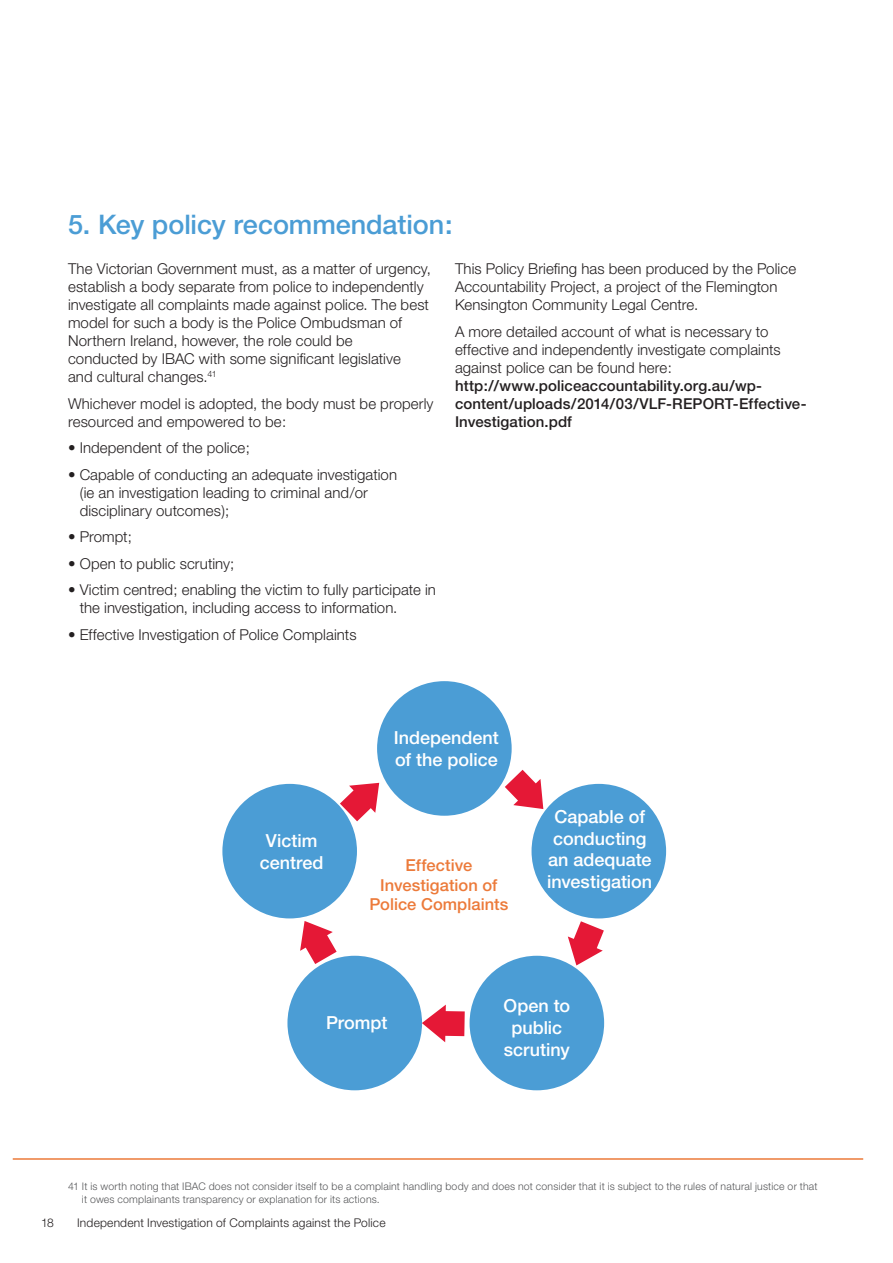
<style>
.page{position:relative;width:893px;height:1263px;background:#fff}
.page>*{position:absolute;margin:0;border:0;box-sizing:border-box;transform-origin:0 0}
.t1{font:500 27px "Helvetica Neue";letter-spacing:-.005em;color:#4b9dd5}
.t2{font:500 18px/21.6px "Helvetica Neue";color:#fff;text-align:center}
.t3{font:500 16.5px/19.8px "Helvetica Neue";color:#ec7a3a;text-align:center}
.t4{font:300 15px/18px "Helvetica Neue";letter-spacing:.005em;color:#231f20}
.t5{font:500 15px/18px "Helvetica Neue";letter-spacing:.005em;color:#231f20}
.t6{font:300 12px "Helvetica Neue";letter-spacing:.015em;color:#231f20}
.t7{font:300 10.5px/12.6px "Helvetica Neue";letter-spacing:.02em;color:#57585a}
</style>
<div class="page">
<div style="left:377px;top:681px;width:135px;height:135px;background:#4b9dd5;border-radius:50%"></div>
<div style="left:531px;top:784px;width:135px;height:134px;background:#4b9dd5;border-radius:50%"></div>
<div style="left:222px;top:784px;width:135px;height:134px;background:#4b9dd5;border-radius:50%"></div>
<div style="left:470px;top:956px;width:134px;height:134px;background:#4b9dd5;border-radius:50%"></div>
<div style="left:287px;top:956px;width:135px;height:134px;background:#4b9dd5;border-radius:50%"></div>
<svg style="left:340px;top:783px;width:39px;height:38px"></svg>
<svg style="left:505px;top:770px;width:38px;height:39px"></svg>
<svg style="left:422px;top:1005px;width:24px;height:37px"></svg>
<div style="left:444px;top:1011px;width:21px;height:25px;background:#e51836"></div>
<svg style="left:568px;top:921px;width:36px;height:44px"></svg>
<svg style="left:300px;top:921px;width:37px;height:43px"></svg>
<hr style="left:13px;top:1158px;width:850px;height:2px;background:#ec7a3a">
<h1 class="t1" style="left:68px;top:208px;width:386px">5. Key policy recommendation:</h1>
<p class="t4" style="left:68px;top:260px;width:364px">The Victorian Government must, as a matter of urgency, establish a body separate from police to independently investigate all complaints made against police. The best model for such a body is the Police Ombudsman of Northern Ireland, however, the role could be<br>conducted by IBAC with some significant legislative<br>and cultural changes.<sup>41</sup></p>
<p class="t4" style="left:68px;top:394px;width:367px">Whichever model is adopted, the body must be properly resourced and empowered to be:</p>
<p class="t4" style="left:68px;top:439px;width:183px">• Independent of the police;</p>
<p class="t4" style="left:80px;top:465px;width:319px;text-indent:-12px">• Capable of conducting an adequate investigation (ie an investigation leading to criminal and/or disciplinary outcomes);</p>
<p class="t4" style="left:68px;top:528px;width:65px">• Prompt;</p>
<p class="t4" style="left:68px;top:554px;width:168px">• Open to public scrutiny;</p>
<p class="t4" style="left:80px;top:581px;width:358px;text-indent:-12px">• Victim centred; enabling the victim to fully participate in the investigation, including access to information.</p>
<p class="t4" style="left:68px;top:625px;width:290px">• Effective Investigation of Police Complaints</p>
<p class="t4" style="left:455px;top:260px;width:343px">This Policy Briefing has been produced by the Police<br>Accountability Project, a project of the Flemington<br>Kensington Community Legal Centre.</p>
<p class="t4" style="left:455px;top:322px;width:327px">A more detailed account of what is necessary to effective and independently investigate complaints against police can be found here:</p>
<p class="t5" style="left:455px;top:376px;width:353px">http://www.policeaccountability.org.au/wp&shy;content/uploads/2014/03/VLF-REPORT-Effective-<br>Investigation.pdf</p>
<p class="t2" style="left:260px;top:830px;width:65px">Victim centred</p>
<p class="t2" style="left:394px;top:727px;width:106px;text-align:left">Independent of the police</p>
<p class="t3" style="left:369px;top:855px;width:140px">Effective<br>Investigation of<br>Police Complaints</p>
<p class="t2" style="left:547px;top:806px;width:106px">Capable of conducting an adequate investigation</p>
<p class="t2" style="left:326px;top:1011px;width:63px">Prompt</p>
<p class="t2" style="left:504px;top:995px;width:68px">Open to public scrutiny</p>
<p class="t7" style="left:82px;top:1180px;width:737px;text-indent:-14px">41 It is worth noting that IBAC does not consider itself to be a complaint handling body and does not consider that it is subject to the rules of natural justice or that it owes complainants transparency or explanation for its actions.</p>
<p class="t6" style="left:41px;top:1216px;width:14px">18</p>
<p class="t6" style="left:77px;top:1216px;width:310px">Independent Investigation of Complaints against the Police</p>
</div>
